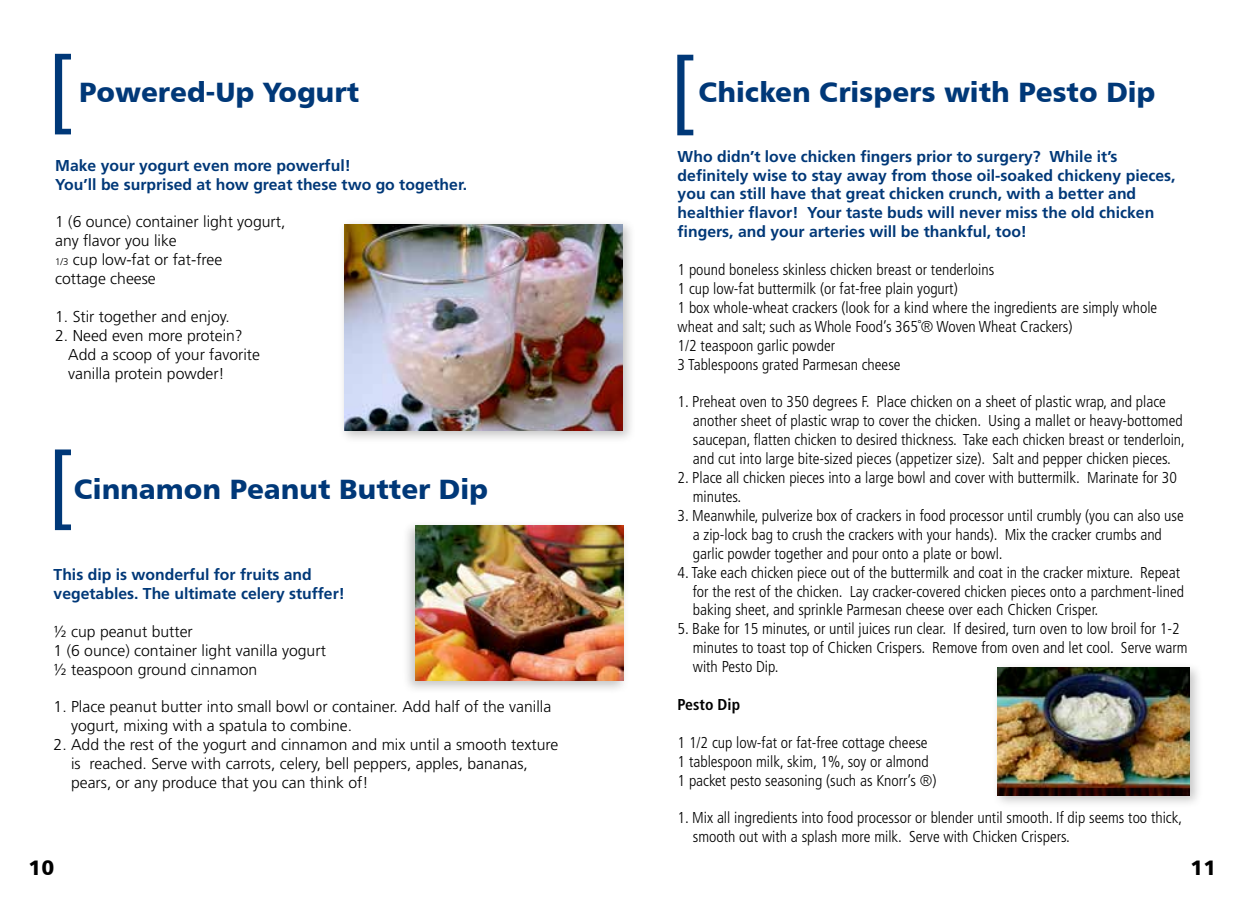
<style>
.page{position:relative;width:1245px;height:898px;background:#fff}
.page>*{position:absolute;margin:0;border:0;box-sizing:border-box;transform-origin:0 0}
.t1{font:91px "Humanist 777 BT Roman B";color:#003878}
.t2{font:28px "Humanist 777 BT Black B";color:#003878}
.t3{font:21px "Humanist 777 BT Black B";color:#000}
.t4{font:300 condensed 15.75px/18.9px "Frutiger LT Std";color:#000}
.t5{font:300 15.75px/18.9px "Frutiger LT Std";color:#000}
.t6{font:700 15.75px/18.9px "Frutiger LT Std";color:#003878}
.t7{font:700 condensed 15.75px "Frutiger LT Std";color:#000}
.s1{font-size:9.62px}
</style>
<div class="page">
<div style="left:338px;top:218px;width:297px;height:226px;background:#000;opacity:.23"></div>
<img style="left:344px;top:224px;width:278px;height:207px">
<div style="left:402px;top:520px;width:227px;height:174px;background:#000;opacity:.23"></div>
<img style="left:415px;top:526px;width:208px;height:155px">
<div style="left:991px;top:662px;width:211px;height:147px;background:#000;opacity:.23"></div>
<img style="left:997px;top:668px;width:192px;height:127px">
<h1 class="t1" style="left:47px;top:34px;width:31px">[</h1>
<h1 class="t1" style="left:669px;top:35px;width:31px">[</h1>
<h2 class="t2" style="left:79px;top:75px;width:282px">Powered-Up Yogurt</h2>
<h2 class="t2" style="left:698px;top:74px;width:459px">Chicken Crispers with Pesto Dip</h2>
<p class="t6" style="left:55px;top:156px;width:413px">Make your yogurt even more powerful!<br>You’ll be surprised at how great these two go together.</p>
<p class="t5" style="left:55px;top:213px;width:232px">1 (6 ounce) container light yogurt, any flavor you like<br><span class="s1">1/3</span> cup low-fat or fat-free<br>cottage cheese</p>
<p class="t5" style="left:55px;top:307px;width:176px">1. Stir together and enjoy.</p>
<p class="t5" style="left:68px;top:326px;width:193px;text-indent:-13px">2. Need even more protein?<br>Add a scoop of your favorite vanilla protein powder!</p>
<h1 class="t1" style="left:47px;top:430px;width:31px">[</h1>
<h2 class="t2" style="left:74px;top:471px;width:416px">Cinnamon Peanut Butter Dip</h2>
<p class="t6" style="left:54px;top:565px;width:293px">This dip is wonderful for fruits and vegetables. The ultimate celery stuffer!</p>
<p class="t5" style="left:54px;top:622px;width:274px">½ cup peanut butter<br>1 (6 ounce) container light vanilla yogurt ½ teaspoon ground cinnamon</p>
<p class="t5" style="left:71px;top:698px;width:481px;text-indent:-18px">1. Place peanut butter into small bowl or container. Add half of the vanilla yogurt, mixing with a spatula to combine.</p>
<p class="t5" style="left:71px;top:735px;width:488px;text-indent:-18px">2. Add the rest of the yogurt and cinnamon and mix until a smooth texture is reached. Serve with carrots, celery, bell peppers, apples, bananas, pears, or any produce that you can think of!</p>
<p class="t6" style="left:677px;top:147px;width:499px">Who didn’t love chicken fingers prior to surgery? While it’s definitely wise to stay away from those oil-soaked chickeny pieces, you can still have that great chicken crunch, with a better and healthier flavor! Your taste buds will never miss the old chicken fingers, and your arteries will be thankful, too!</p>
<p class="t4" style="left:677px;top:260px;width:481px">1 pound boneless skinless chicken breast or tenderloins<br>1 cup low-fat buttermilk (or fat-free plain yogurt)<br>1 box whole-wheat crackers (look for a kind where the ingredients are simply whole wheat and salt; such as Whole Food’s 365˚® Woven Wheat Crackers)<br>1/2 teaspoon garlic powder<br>3 Tablespoons grated Parmesan cheese</p>
<p class="t4" style="left:692px;top:393px;width:493px;text-indent:-15px">1. Preheat oven to 350 degrees F. Place chicken on a sheet of plastic wrap, and place another sheet of plastic wrap to cover the chicken. Using a mallet or heavy-bottomed saucepan, flatten chicken to desired thickness. Take each chicken breast or tenderloin, and cut into large bite-sized pieces (appetizer size). Salt and pepper chicken pieces.</p>
<p class="t4" style="left:692px;top:468px;width:486px;text-indent:-15px">2. Place all chicken pieces into a large bowl and cover with buttermilk. Marinate for 30 minutes.</p>
<p class="t4" style="left:692px;top:506px;width:492px;text-indent:-15px">3. Meanwhile, pulverize box of crackers in food processor until crumbly (you can also use a zip-lock bag to crush the crackers with your hands). Mix the cracker crumbs and garlic powder together and pour onto a plate or bowl.</p>
<p class="t4" style="left:692px;top:563px;width:492px;text-indent:-15px">4. Take each chicken piece out of the buttermilk and coat in the cracker mixture. Repeat for the rest of the chicken. Lay cracker-covered chicken pieces onto a parchment-lined baking sheet, and sprinkle Parmesan cheese over each Chicken Crisper.</p>
<p class="t4" style="left:692px;top:619px;width:496px;text-indent:-15px">5. Bake for 15 minutes, or until juices run clear. If desired, turn oven to low broil for 1-2 minutes to toast top of Chicken Crispers. Remove from oven and let cool. Serve warm with Pesto Dip.</p>
<p class="t7" style="left:677px;top:695px;width:64px">Pesto Dip</p>
<p class="t4" style="left:677px;top:733px;width:260px">1 1/2 cup low-fat or fat-free cottage cheese<br>1 tablespoon milk, skim, 1%, soy or almond<br>1 packet pesto seasoning (such as Knorr’s ®)</p>
<p class="t4" style="left:692px;top:808px;width:491px;text-indent:-15px">1. Mix all ingredients into food processor or blender until smooth. If dip seems too thick, smooth out with a splash more milk. Serve with Chicken Crispers.</p>
<h3 class="t3" style="left:29px;top:854px;width:27px">10</h3>
<h3 class="t3" style="left:1190px;top:854px;width:27px">11</h3>
</div>
